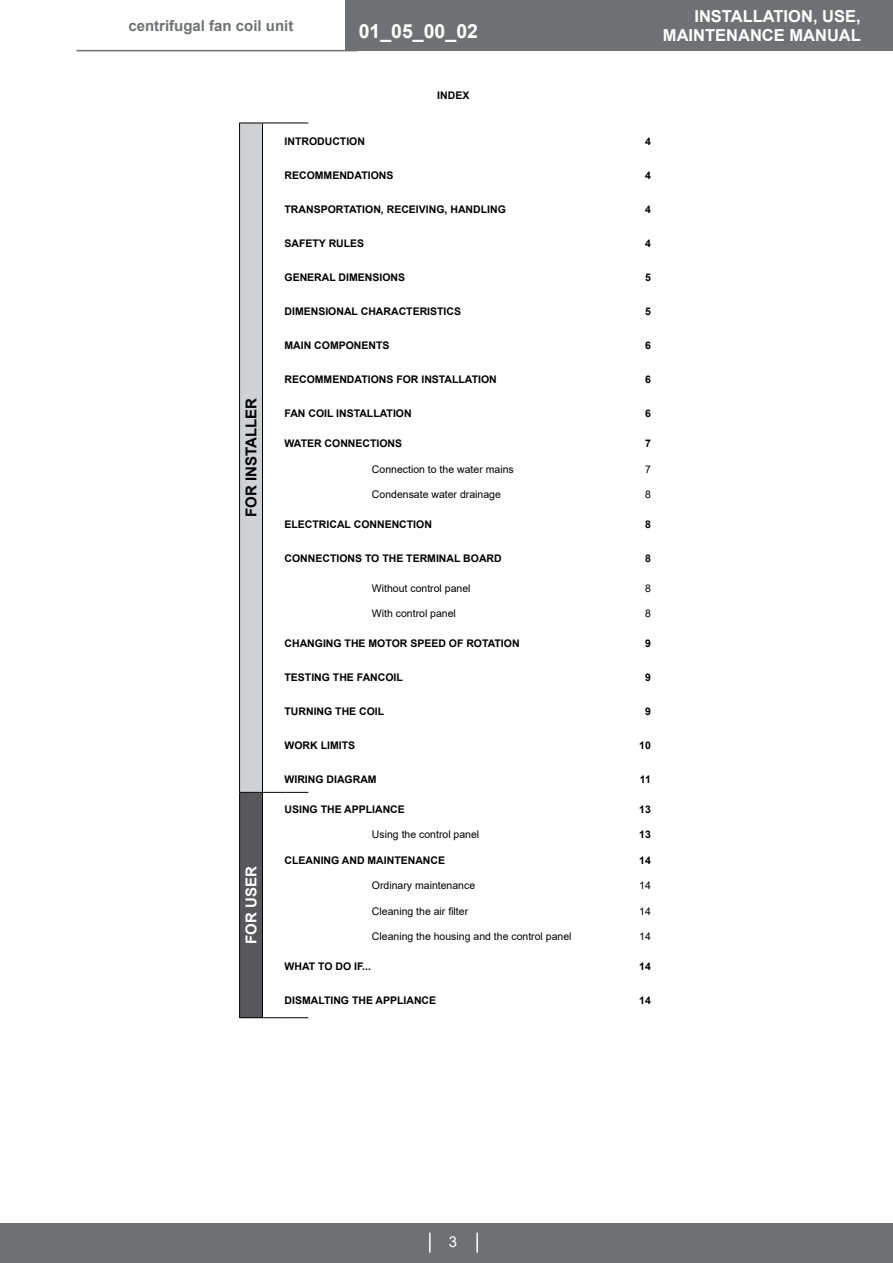
<style>
.page{position:relative;width:893px;height:1263px;background:#fff}
.page>*{position:absolute;margin:0;border:0;box-sizing:border-box;transform-origin:0 0}
.t1{font:700 19.5px "Arial";color:#fff}
.t2{font:700 16.5px/19.8px "Arial";color:#fff;text-align:right}
.t3{font:700 15px "Arial";color:#707172}
.t4{font:700 15px "Arial";color:#000}
.t5{font:700 15px "Arial";color:#fff}
.t6{font:15px "Arial";color:#fff}
.t7{font:700 10.5px "Arial";color:#000}
.t8{font:10.5px "Arial";color:#000}
</style>
<div class="page">
<div style="left:345px;top:0;width:548px;height:51px;background:#707172"></div>
<div style="left:0;top:1223px;width:893px;height:40px;background:#707172"></div>
<hr style="left:77px;top:50px;width:280px;height:1px;background:#707172">
<hr style="left:429px;top:1232px;width:2px;height:21px;background:#fff">
<hr style="left:476px;top:1232px;width:2px;height:21px;background:#fff">
<div style="left:240px;top:792px;width:22px;height:226px;background:#58585a"></div>
<div style="left:240px;top:123px;width:22px;height:669px;background:#d0d1d2"></div>
<hr style="left:262px;top:793px;width:1px;height:224px;background:#000">
<hr style="left:262px;top:123px;width:1px;height:669px;background:#000">
<hr style="left:239px;top:792px;width:1px;height:226px;background:#000">
<hr style="left:239px;top:123px;width:1px;height:669px;background:#000">
<svg style="left:240px;top:1017px;width:68px;height:1px"></svg>
<svg style="left:240px;top:792px;width:68px;height:1px"></svg>
<svg style="left:240px;top:123px;width:68px;height:1px"></svg>
<h3 class="t3" style="left:128px;top:15px;width:167px">centrifugal fan coil unit</h3>
<h1 class="t1" style="left:359px;top:17px;width:121px">01_05_00_02</h1>
<h2 class="t2" style="left:663px;top:6px;width:199px">INSTALLATION, USE,<br>MAINTENANCE MANUAL</h2>
<p class="t4" style="left:241px;top:517px;width:120px;rotate:-90deg">FOR INSTALLER</p>
<p class="t5" style="left:241px;top:944px;width:79px;rotate:-90deg">FOR USER</p>
<p class="t7" style="left:437px;top:88px;width:34px">INDEX</p>
<p class="t7" style="left:285px;top:134px;width:82px">INTRODUCTION</p>
<p class="t7" style="left:645px;top:134px;width:7px">4</p>
<p class="t7" style="left:285px;top:168px;width:110px">RECOMMENDATIONS</p>
<p class="t7" style="left:645px;top:168px;width:7px">4</p>
<p class="t7" style="left:285px;top:202px;width:223px">TRANSPORTATION, RECEIVING, HANDLING</p>
<p class="t7" style="left:645px;top:202px;width:7px">4</p>
<p class="t7" style="left:285px;top:236px;width:81px">SAFETY RULES</p>
<p class="t7" style="left:645px;top:236px;width:7px">4</p>
<p class="t7" style="left:285px;top:270px;width:122px">GENERAL DIMENSIONS</p>
<p class="t7" style="left:645px;top:270px;width:7px">5</p>
<p class="t7" style="left:285px;top:304px;width:178px">DIMENSIONAL CHARACTERISTICS</p>
<p class="t7" style="left:645px;top:304px;width:7px">5</p>
<p class="t7" style="left:285px;top:338px;width:107px">MAIN COMPONENTS</p>
<p class="t7" style="left:645px;top:338px;width:7px">6</p>
<p class="t7" style="left:285px;top:372px;width:214px">RECOMMENDATIONS FOR INSTALLATION</p>
<p class="t7" style="left:645px;top:372px;width:7px">6</p>
<p class="t7" style="left:285px;top:406px;width:129px">FAN COIL INSTALLATION</p>
<p class="t7" style="left:645px;top:406px;width:7px">6</p>
<p class="t7" style="left:285px;top:436px;width:119px">WATER CONNECTIONS</p>
<p class="t7" style="left:645px;top:436px;width:7px">7</p>
<p class="t8" style="left:372px;top:462px;width:143px">Connection to the water mains</p>
<p class="t8" style="left:645px;top:462px;width:7px">7</p>
<p class="t8" style="left:372px;top:487px;width:130px">Condensate water drainage</p>
<p class="t8" style="left:645px;top:487px;width:7px">8</p>
<p class="t7" style="left:285px;top:517px;width:149px">ELECTRICAL CONNENCTION</p>
<p class="t7" style="left:645px;top:517px;width:7px">8</p>
<p class="t7" style="left:285px;top:551px;width:219px">CONNECTIONS TO THE TERMINAL BOARD</p>
<p class="t7" style="left:645px;top:551px;width:7px">8</p>
<p class="t8" style="left:372px;top:581px;width:100px">Without control panel</p>
<p class="t8" style="left:645px;top:581px;width:7px">8</p>
<p class="t8" style="left:372px;top:606px;width:86px">With control panel</p>
<p class="t8" style="left:645px;top:606px;width:7px">8</p>
<p class="t7" style="left:285px;top:636px;width:237px">CHANGING THE MOTOR SPEED OF ROTATION</p>
<p class="t7" style="left:645px;top:636px;width:7px">9</p>
<p class="t7" style="left:285px;top:670px;width:120px">TESTING THE FANCOIL</p>
<p class="t7" style="left:645px;top:670px;width:7px">9</p>
<p class="t7" style="left:285px;top:704px;width:101px">TURNING THE COIL</p>
<p class="t7" style="left:645px;top:704px;width:7px">9</p>
<p class="t7" style="left:285px;top:738px;width:72px">WORK LIMITS</p>
<p class="t7" style="left:639px;top:738px;width:13px">10</p>
<p class="t7" style="left:285px;top:772px;width:94px">WIRING DIAGRAM</p>
<p class="t7" style="left:640px;top:772px;width:13px">11</p>
<p class="t7" style="left:285px;top:802px;width:122px">USING THE APPLIANCE</p>
<p class="t7" style="left:639px;top:802px;width:13px">13</p>
<p class="t8" style="left:372px;top:827px;width:109px">Using the control panel</p>
<p class="t7" style="left:639px;top:827px;width:13px">13</p>
<p class="t7" style="left:285px;top:853px;width:162px">CLEANING AND MAINTENANCE</p>
<p class="t7" style="left:639px;top:853px;width:13px">14</p>
<p class="t8" style="left:372px;top:878px;width:105px">Ordinary maintenance</p>
<p class="t8" style="left:639px;top:878px;width:13px">14</p>
<p class="t8" style="left:372px;top:904px;width:98px">Cleaning the air filter</p>
<p class="t8" style="left:639px;top:904px;width:13px">14</p>
<p class="t8" style="left:372px;top:929px;width:201px">Cleaning the housing and the control panel</p>
<p class="t8" style="left:639px;top:929px;width:13px">14</p>
<p class="t7" style="left:285px;top:959px;width:88px">WHAT TO DO IF...</p>
<p class="t7" style="left:639px;top:959px;width:13px">14</p>
<p class="t7" style="left:285px;top:993px;width:153px">DISMALTING THE APPLIANCE</p>
<p class="t7" style="left:639px;top:993px;width:13px">14</p>
<h3 class="t6" style="left:449px;top:1232px;width:10px">3</h3>
</div>
